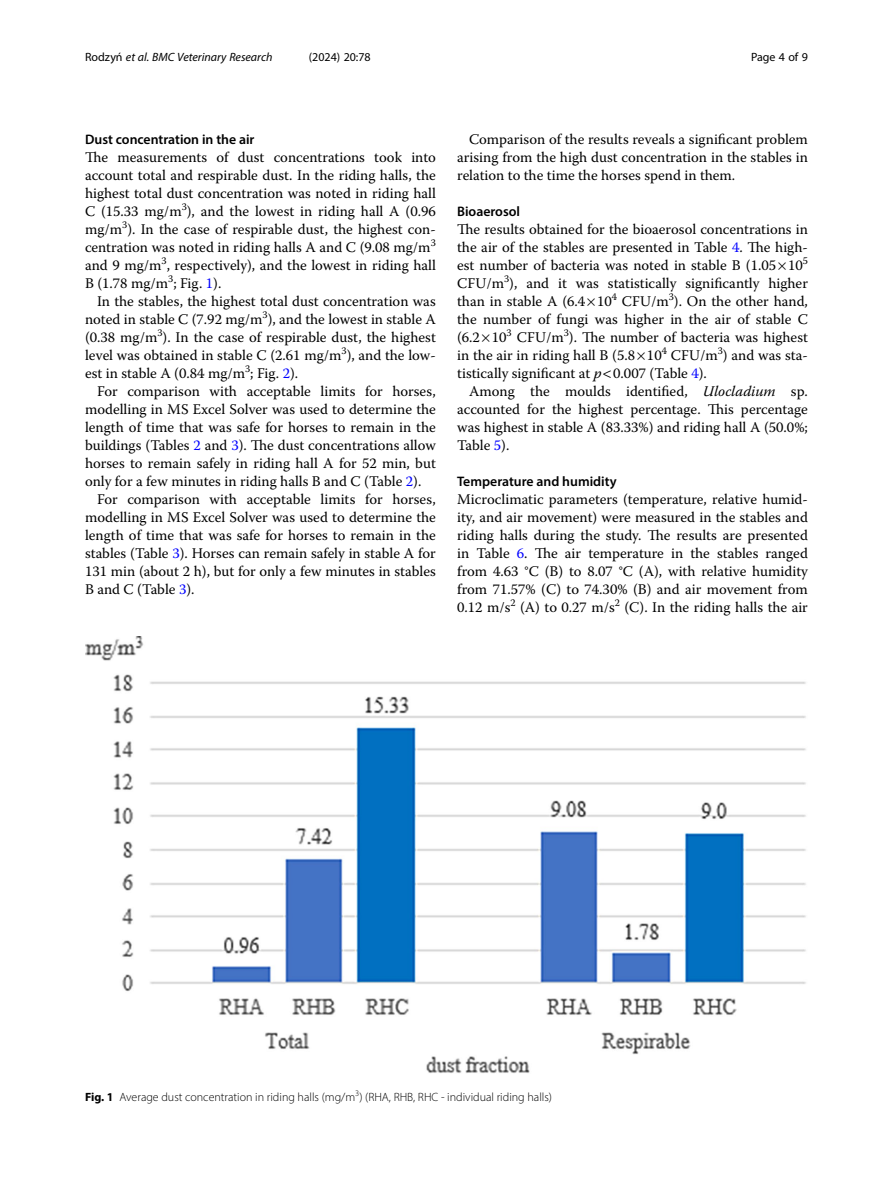
<style>
.page{position:relative;width:893px;height:1191px;background:#fff}
.page>*{position:absolute;margin:0;border:0;box-sizing:border-box;transform-origin:0 0}
.Body_Text{font:14.7px/18px "Warnock Pro";color:#000;text-align:justify}
.Body_Text_Indent{font:14.7px/18px "Warnock Pro";color:#000;text-align:justify}
.Head_2{font:600 13.8px "Myriad Pro";color:#000}
.Figure_Caption{font:300 12px "Myriad Pro";color:#000}
.t1{font:italic 12px "Myriad Pro";color:#000}
.t2{font:12px "Myriad Pro";color:#000}
.s1{font-style:normal}
.s2{color:#00f}
.s3{font-style:italic}
.s4{font-weight:700}
</style>
<div class="page">
<img style="left:85px;top:637px;width:721px;height:436px">
<p class="t1" style="left:85px;top:50px;width:189px"><span class="s1">Rodzyń</span> et al. BMC Veterinary Research</p>
<p class="t2" style="left:309px;top:50px;width:63px">(2024) 20:78</p>
<p class="t2" style="left:751px;top:50px;width:58px">Page 4 of 9</p>
<p class="Head_2" style="left:85px;top:131px;width:171px">Dust concentration in the air</p>
<p class="Body_Text" style="left:85px;top:148px;width:352px">The measurements of dust concentrations took into account total and respirable dust. In the riding halls, the highest total dust concentration was noted in riding hall C (15.33 mg/m<sup>3</sup>), and the lowest in riding hall A (0.96 mg/m<sup>3</sup>). In the case of respirable dust, the highest con&shy;centration was noted in riding halls A and C (9.08 mg/m<sup>3 </sup>and 9 mg/m<sup>3</sup>, respectively), and the lowest in riding hall B (1.78 mg/m<sup>3</sup>; Fig. <span class="s2">1</span>).</p>
<p class="Body_Text_Indent" style="left:85px;top:292px;width:352px;text-indent:12px">In the stables, the highest total dust concentration was noted in stable C (7.92 mg/m<sup>3</sup>), and the lowest in stable A (0.38 mg/m<sup>3</sup>). In the case of respirable dust, the highest level was obtained in stable C (2.61 mg/m<sup>3</sup>), and the low&shy;est in stable A (0.84 mg/m<sup>3</sup>; Fig. <span class="s2">2</span>).</p>
<p class="Body_Text_Indent" style="left:85px;top:382px;width:352px;text-indent:12px">For comparison with acceptable limits for horses, modelling in MS Excel Solver was used to determine the length of time that was safe for horses to remain in the buildings (Tables <span class="s2">2</span> and <span class="s2">3</span>). The dust concentrations allow horses to remain safely in riding hall A for 52 min, but only for a few minutes in riding halls B and C (Table <span class="s2">2</span>).</p>
<p class="Body_Text_Indent" style="left:85px;top:490px;width:352px;text-indent:12px">For comparison with acceptable limits for horses, modelling in MS Excel Solver was used to determine the length of time that was safe for horses to remain in the stables (Table <span class="s2">3</span>). Horses can remain safely in stable A for 131 min (about 2 h), but for only a few minutes in stables B and C (Table <span class="s2">3</span>).</p>
<p class="Body_Text_Indent" style="left:457px;top:130px;width:352px;text-indent:12px">Comparison of the results reveals a significant problem arising from the high dust concentration in the stables in relation to the time the horses spend in them.</p>
<p class="Head_2" style="left:457px;top:203px;width:65px">Bioaerosol</p>
<p class="Body_Text" style="left:457px;top:220px;width:352px">The results obtained for the bioaerosol concentrations in the air of the stables are presented in Table <span class="s2">4</span>. The high&shy;est number of bacteria was noted in stable B (1.05 10<sup>5<br></sup>CFU/m<sup>3</sup>), and it was statistically significantly higher than in stable A (6.4 10<sup>4</sup> CFU/m<sup>3</sup>). On the other hand, the number of fungi was higher in the air of stable C (6.2 10<sup>3</sup> CFU/m<sup>3</sup>). The number of bacteria was highest in the air in riding hall B (5.8 10<sup>4</sup> CFU/m<sup>3</sup>) and was sta&shy;tistically significant at <span class="s3">p</span> 0.007 (Table <span class="s2">4</span>).</p>
<p class="Body_Text_Indent" style="left:457px;top:382px;width:352px;text-indent:12px">Among the moulds identified, <span class="s3">Ulocladium</span> sp. accounted for the highest percentage. This percentage was highest in stable A (83.33%) and riding hall A (50.0%; Table <span class="s2">5</span>).</p>
<p class="Head_2" style="left:457px;top:473px;width:161px">Temperature and humidity</p>
<p class="Body_Text" style="left:457px;top:490px;width:352px">Microclimatic parameters (temperature, relative humid&shy;ity, and air movement) were measured in the stables and riding halls during the study. The results are presented in Table <span class="s2">6</span>. The air temperature in the stables ranged from 4.63 °C (B) to 8.07 °C (A), with relative humidity from 71.57% (C) to 74.30% (B) and air movement from 0.12 m/s<sup>2</sup> (A) to 0.27 m/s<sup>2</sup> (C). In the riding halls the air</p>
<p class="Figure_Caption" style="left:85px;top:1089px;width:468px"><span class="s4">Fig. 1</span> Average dust concentration in riding halls (mg/m<sup>3</sup>) (RHA, RHB, RHC - individual riding halls)</p>
</div>
